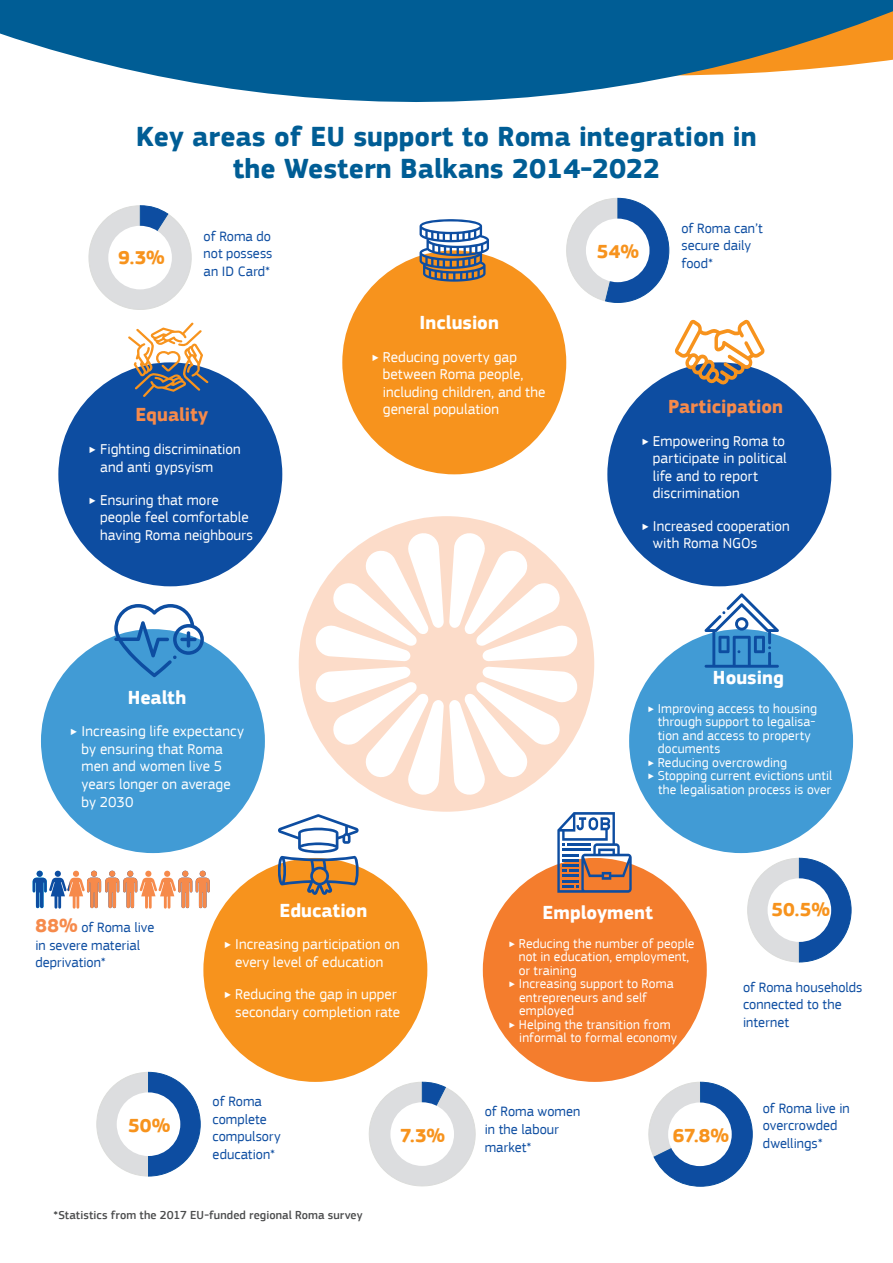
<style>
.page{position:relative;width:893px;height:1263px;background:#fff}
.page>*{position:absolute;margin:0;border:0;box-sizing:border-box;transform-origin:0 0}
.Title__simple{font:700 28.5px/31.5px "EC Square Sans Pro";color:#005d95;text-align:center}
.body_text{font:700 19.5px "EC Square Sans Pro";color:#fff}
.body_text-2{font:700 19.5px "EC Square Sans Pro";letter-spacing:.005em;color:#f7931d}
.body_text-3{font:700 19.5px "EC Square Sans Pro";letter-spacing:-.005em;color:#f68a4b}
.body_text-4{font:15px/17.5px "EC Square Sans Pro";letter-spacing:.005em;color:#fff}
.body_text-5{font:14.25px/17.5px "EC Square Sans Pro";color:#0d4da1}
.body_text-6{font:13.5px/13.5px "EC Square Sans Pro";letter-spacing:.01em;color:#fff}
.BODY{font:500 12px "EC Square Sans Pro";letter-spacing:.01em;color:#4b4c4d}
.s1{font-weight:700;font-size:19.5px;color:#f68a4b}
</style>
<div class="page">
<svg style="left:96px;top:1072px;width:105px;height:105px"></svg>
<div style="left:117px;top:1092px;width:63px;height:64px;background:#fff;border-radius:50%"></div>
<div style="left:483px;top:858px;width:224px;height:224px;background:#f47d2d;border-radius:50%"></div>
<div style="left:203px;top:858px;width:224px;height:224px;background:#f7931d;border-radius:50%"></div>
<div style="left:629px;top:629px;width:224px;height:224px;background:#419bd5;border-radius:50%"></div>
<div style="left:41px;top:629px;width:224px;height:224px;background:#419bd5;border-radius:50%"></div>
<div style="left:58px;top:362px;width:224px;height:224px;background:#0d4da1;border-radius:50%"></div>
<div style="left:607px;top:362px;width:224px;height:224px;background:#0d4da1;border-radius:50%"></div>
<div style="left:342px;top:250px;width:224px;height:224px;background:#f7931d;border-radius:50%"></div>
<svg style="left:674px;top:319px;width:91px;height:66px"></svg>
<svg style="left:114px;top:604px;width:90px;height:73px"></svg>
<svg style="left:704px;top:593px;width:75px;height:75px"></svg>
<svg style="left:278px;top:814px;width:81px;height:81px"></svg>
<svg style="left:557px;top:812px;width:75px;height:81px"></svg>
<svg style="left:420px;top:219px;width:69px;height:63px"></svg>
<svg style="left:88px;top:205px;width:120px;height:192px"></svg>
<svg style="left:566px;top:198px;width:103px;height:105px"></svg>
<div style="left:586px;top:219px;width:63px;height:63px;background:#fff;border-radius:50%"></div>
<svg style="left:368px;top:1081px;width:108px;height:106px"></svg>
<div style="left:390px;top:1102px;width:64px;height:64px;background:#fff;border-radius:50%"></div>
<svg style="left:648px;top:1081px;width:105px;height:106px"></svg>
<div style="left:668px;top:1102px;width:64px;height:64px;background:#fff;border-radius:50%"></div>
<svg style="left:747px;top:857px;width:105px;height:106px"></svg>
<div style="left:768px;top:878px;width:63px;height:64px;background:#fff;border-radius:50%"></div>
<svg style="left:33px;top:871px;width:177px;height:38px"></svg>
<svg style="left:0;top:0;width:893px;height:102px;fill:#005d95"></svg>
<svg style="left:299px;top:516px;width:295px;height:296px"></svg>
<p class="Title__simple" style="left:136px;top:122px;width:622px">Key areas of EU support to Roma integration in the Western Balkans 2014-2022</p>
<p class="body_text-2" style="left:118px;top:246px;width:48px">9.3%</p>
<p class="body_text-5" style="left:204px;top:228px;width:70px;text-align:justify">of Roma do not possess an ID Card*</p>
<p class="body_text-3" style="left:135px;top:403px;width:74px">Equality</p>
<p class="body_text-4" style="left:100px;top:440px;width:142px;line-height:18px;text-indent:-11px">‣ Fighting discrimination and anti gypsyism</p>
<p class="body_text-4" style="left:100px;top:491px;width:154px;text-indent:-11px">‣ Ensuring that more people feel comfortable having Roma neighbours</p>
<p class="body_text" style="left:128px;top:686px;width:60px">Health</p>
<p class="body_text-4" style="left:81px;top:723px;width:164px;text-indent:-12px">‣ Increasing life expectancy by ensuring that Roma men and women live 5 years longer on average by 2030</p>
<p class="body_text" style="left:420px;top:311px;width:81px">Inclusion</p>
<p class="body_text-4" style="left:383px;top:348px;width:164px;text-indent:-11px">‣ Reducing poverty gap between Roma people, including children, and the general population</p>
<p class="body_text-2" style="left:597px;top:240px;width:44px">54%</p>
<p class="body_text-5" style="left:681px;top:219px;width:83px">of Roma can’t secure daily food*</p>
<p class="body_text-3" style="left:668px;top:395px;width:116px">Participation</p>
<p class="body_text-4" style="left:653px;top:432px;width:135px;text-indent:-11px">‣ Empowering Roma to participate in political life and to report discrimination</p>
<p class="body_text-4" style="left:653px;top:517px;width:138px;text-indent:-11px">‣ Increased cooperation with Roma NGOs</p>
<p class="body_text" style="left:713px;top:666px;width:72px">Housing</p>
<p class="body_text-6" style="left:658px;top:702px;width:161px;text-indent:-10px">‣ Improving access to housing through support to legalisa&shy;tion and access to property documents</p>
<p class="body_text-6" style="left:647px;top:756px;width:141px">‣ Reducing overcrowding</p>
<p class="body_text-6" style="left:647px;top:769px;width:187px;text-align:right">‣ Stopping current evictions until the legalisation process is over</p>
<p class="body_text-5" style="left:35px;top:919px;width:120px"><span class="s1">88%</span> of Roma live in severe material deprivation*</p>
<p class="body_text-2" style="left:128px;top:1113px;width:44px">50%</p>
<p class="body_text" style="left:279px;top:899px;width:89px">Education</p>
<p class="body_text-4" style="left:224px;top:936px;width:177px;text-align:center">‣ Increasing participation on every level of education</p>
<p class="body_text-4" style="left:224px;top:986px;width:178px;text-align:right">‣ Reducing the gap in upper secondary completion rate</p>
<p class="body_text-5" style="left:213px;top:1093px;width:70px">of Roma complete compulsory education*</p>
<p class="body_text-2" style="left:400px;top:1123px;width:46px">7.3%</p>
<p class="BODY" style="left:53px;top:1208px;width:311px">*Statistics from the 2017 EU-funded regional Roma survey</p>
<p class="body_text" style="left:542px;top:901px;width:112px">Employment</p>
<p class="body_text-6" style="left:519px;top:937px;width:177px;text-indent:-10px">‣ Reducing the number of people not in education, employment, or training</p>
<p class="body_text-6" style="left:519px;top:977px;width:156px;text-indent:-11px">‣ Increasing support to Roma entrepreneurs and self employed</p>
<p class="body_text-6" style="left:519px;top:1018px;width:159px;text-indent:-11px">‣ Helping the transition from informal to formal economy</p>
<p class="body_text-2" style="left:771px;top:898px;width:60px">50.5%</p>
<p class="body_text-5" style="left:743px;top:978px;width:121px">of Roma households connected to the internet</p>
<p class="body_text-5" style="left:485px;top:1103px;width:97px">of Roma women in the labour market*</p>
<p class="body_text-2" style="left:673px;top:1123px;width:58px">67.8%</p>
<p class="body_text-5" style="left:763px;top:1099px;width:88px">of Roma live in overcrowded dwellings*</p>
</div>
